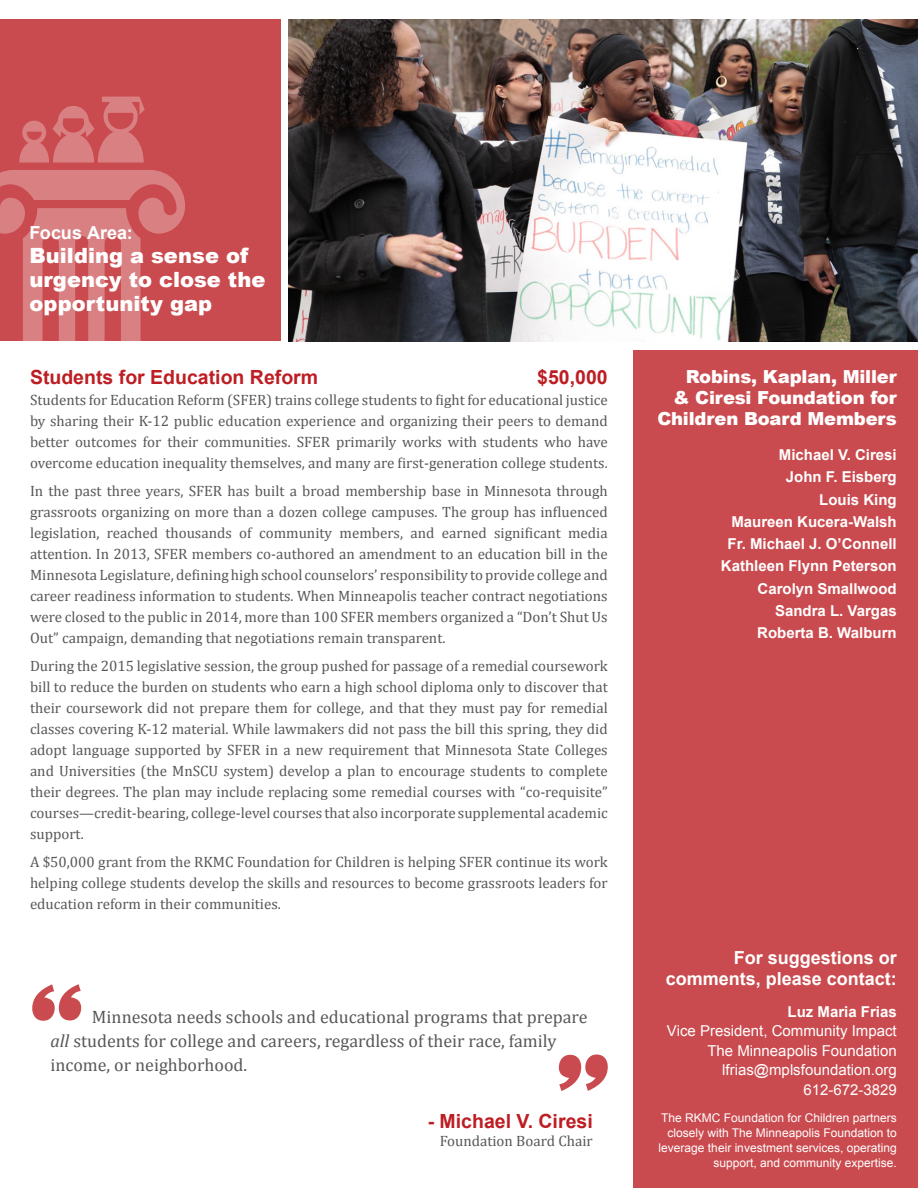
<style>
.page{position:relative;width:918px;height:1188px;background:#fff}
.page>*{position:absolute;margin:0;border:0;box-sizing:border-box;transform-origin:0 0}
.t1{font:900 21px/24px "Arial";letter-spacing:.005em;color:#fff}
.t2{font:700 19.5px "Arial";color:#bd1e23}
.t3{font:18px/24px "Cambria";color:#57585a}
.t4{font:900 18px/21px "Arial";letter-spacing:-.01em;color:#fff;text-align:right}
.t5{font:700 18px/21px "Arial";color:#fff;text-align:right}
.t6{font:15px/21px "Cambria";color:#57585a;text-align:justify}
.t7{font:700 15px "Arial";color:#fff}
.t8{font:15px "Arial";color:#fff}
.t9{font:12px/15px "Arial";color:#fff;text-align:right}
.s1{font-style:italic}
</style>
<div class="page">
<div style="left:0;top:19px;width:281px;height:322px;background:#ca4b4f"></div>
<div style="left:633px;top:350px;width:285px;height:838px;background:#ca4b4f"></div>
<img style="left:289px;top:19px;width:629px;height:322px">
<svg style="left:0;top:170px;width:185px;height:171px"></svg>
<svg style="left:19px;top:97px;width:126px;height:66px"></svg>
<svg style="left:32px;top:984px;width:49px;height:37px"></svg>
<svg style="left:559px;top:1055px;width:49px;height:36px"></svg>
<p class="t5" style="left:29px;top:223px;width:105px">Focus Area:</p>
<p class="t1" style="left:29px;top:243px;width:237px">Building a sense of urgency to close the opportunity gap</p>
<p class="t2" style="left:30px;top:365px;width:290px">Students for Education Reform</p>
<p class="t2" style="left:537px;top:365px;width:72px">$50,000</p>
<p class="t6" style="left:30px;top:390px;width:579px">Students for Education Reform (SFER) trains college students to fight for educational justice by sharing their K-12 public education experience and organizing their peers to demand better outcomes for their communities. SFER primarily works with students who have overcome education inequality themselves, and many are first-generation college students.</p>
<p class="t6" style="left:30px;top:481px;width:579px">In the past three years, SFER has built a broad membership base in Minnesota through grassroots organizing on more than a dozen college campuses. The group has influenced legislation, reached thousands of community members, and earned significant media attention. In 2013, SFER members co-authored an amendment to an education bill in the Minnesota Legislature, defining high school counselors’ responsibility to provide college and career readiness information to students. When Minneapolis teacher contract negotiations were closed to the public in 2014, more than 100 SFER members organized a “Don’t Shut Us Out” campaign, demanding that negotiations remain transparent.</p>
<p class="t6" style="left:30px;top:655px;width:579px">During the 2015 legislative session, the group pushed for passage of a remedial coursework bill to reduce the burden on students who earn a high school diploma only to discover that their coursework did not prepare them for college, and that they must pay for remedial classes covering K-12 material. While lawmakers did not pass the bill this spring, they did adopt language supported by SFER in a new requirement that Minnesota State Colleges and Universities (the MnSCU system) develop a plan to encourage students to complete their degrees. The plan may include replacing some remedial courses with “co-requisite” courses—credit-bearing, college-level courses that also incorporate supplemental academic support.</p>
<p class="t6" style="left:30px;top:851px;width:579px">A $50,000 grant from the RKMC Foundation for Children is helping SFER continue its work helping college students develop the skills and resources to become grassroots leaders for education reform in their communities.</p>
<p class="t3" style="left:50px;top:1005px;width:539px;text-indent:42px">Minnesota needs schools and educational programs that prepare <span class="s1">all</span> students for college and careers, regardless of their race, family income, or neighborhood.</p>
<p class="t2" style="left:428px;top:1108px;width:167px">- Michael V. Ciresi</p>
<p class="t6" style="left:440px;top:1130px;width:155px">Foundation Board Chair</p>
<p class="t4" style="left:657px;top:366px;width:241px">Robins, Kaplan, Miller<br>&amp; Ciresi Foundation for<br>Children Board Members</p>
<p class="t7" style="left:779px;top:445px;width:119px">Michael V. Ciresi</p>
<p class="t7" style="left:786px;top:467px;width:112px">John F. Eisberg</p>
<p class="t7" style="left:819px;top:489px;width:79px">Louis King</p>
<p class="t7" style="left:731px;top:512px;width:167px">Maureen Kucera-Walsh</p>
<p class="t7" style="left:728px;top:534px;width:171px">Fr. Michael J. O’Connell</p>
<p class="t7" style="left:721px;top:556px;width:177px">Kathleen Flynn Peterson</p>
<p class="t7" style="left:758px;top:578px;width:141px">Carolyn Smallwood</p>
<p class="t7" style="left:775px;top:601px;width:123px">Sandra L. Vargas</p>
<p class="t7" style="left:757px;top:623px;width:141px">Roberta B. Walburn</p>
<p class="t5" style="left:666px;top:948px;width:233px">For suggestions or comments, please contact:</p>
<p class="t7" style="left:788px;top:1002px;width:111px">Luz Maria Frias</p>
<p class="t8" style="left:667px;top:1021px;width:231px">Vice President, Community Impact</p>
<p class="t8" style="left:707px;top:1041px;width:191px">The Minneapolis Foundation</p>
<p class="t8" style="left:722px;top:1060px;width:176px">lfrias@mplsfoundation.org</p>
<p class="t8" style="left:803px;top:1080px;width:95px">612-672-3829</p>
<p class="t9" style="left:659px;top:1110px;width:240px">The RKMC Foundation for Children partners closely with The Minneapolis Foundation to leverage their investment services, operating support, and community expertise.</p>
</div>
